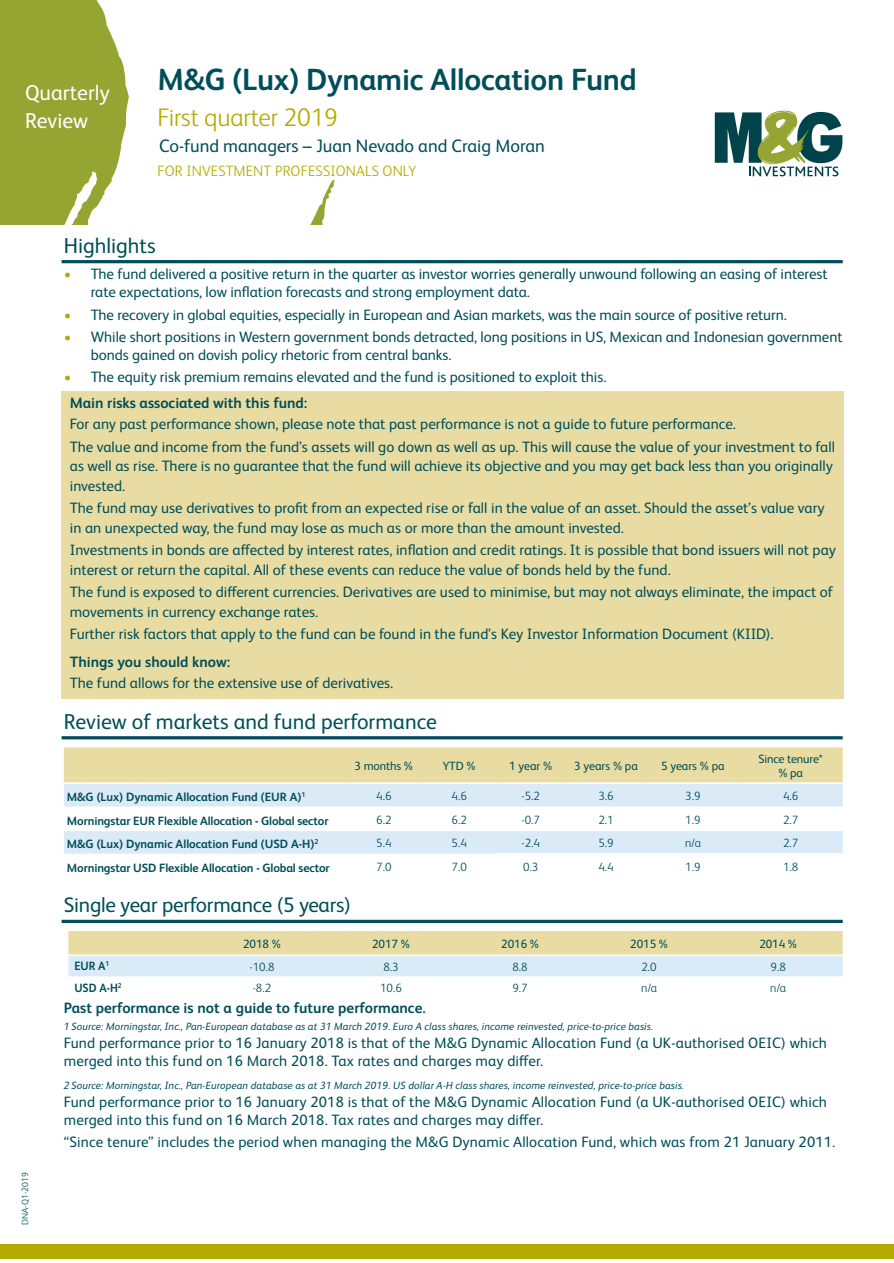
<style>
.page{position:relative;width:894px;height:1263px;background:#fff}
.page>*{position:absolute;margin:0;border:0;box-sizing:border-box;transform-origin:0 0}
.t1{font:700 30.6px "FS Albert Pro";letter-spacing:-.01em;color:#004e59}
.t2{font:300 25.5px "FS Albert Pro";letter-spacing:-.01em;color:#b3ab00}
.Section_header{font:21.6px "FS Albert Pro";color:#004e59}
.t3{font:21.6px/28px "FS Albert Pro";color:#fff}
.Section_header-2{font:21px "FS Albert Pro";letter-spacing:-.01em;color:#004e59}
.t4{font:18px "FS Albert Pro";color:#004e59}
.Body_copy_risk{font:15px/19.5px "FS Albert Pro";color:#004e59}
.Highlights_bullets{font:15px/18px "FS Albert Pro";letter-spacing:-.005em;color:#004e59}
.Footnotes{font:15px/18px "FS Albert Pro";letter-spacing:.01em;color:#004e59}
.Body_header_risk{font:700 15px "FS Albert Pro";color:#004e59}
.Body_copy{font:700 15px "FS Albert Pro";color:#004e59}
.t5{font:300 15px "FS Albert Pro";letter-spacing:.01em;color:#b3ab00}
.Table_fund_names{font:700 12px "FS Albert Pro";letter-spacing:-.01em;color:#004e59}
.t6{font:300 12px "FS Albert Pro";color:#004e59}
.t7{font:12px/14.4px "FS Albert Pro";letter-spacing:-.01em;color:#004e59;text-align:center}
.Table_fund_names-2{font:700 12px "FS Albert Pro";letter-spacing:-.01em;color:#004e59;scale:.95 1}
.Footnotes-2{font:italic 10.5px "FS Albert Pro";letter-spacing:.01em;color:#004e59}
.Body_header_risk-2{font:300 9px "FS Albert Pro";color:#004e59}
.s1{color:#b3ab00}
</style>
<div class="page">
<div style="left:62px;top:391px;width:781px;height:307px;background:#e8dca2"></div>
<hr style="left:62px;top:260px;width:780px;height:3px;background:#004e59">
<hr style="left:62px;top:736px;width:780px;height:3px;background:#004e59">
<svg style="left:62px;top:919px;width:780px;height:4px;background:#317079"></svg>
<div style="left:64px;top:747px;width:778px;height:35px;background:#e8dca2"></div>
<div style="left:64px;top:784px;width:778px;height:22px;background:#dbeaf7"></div>
<svg style="left:64px;top:806px;width:778px;height:48px"></svg>
<hr style="left:496px;top:853px;width:68px;height:1px;background:#fff">
<hr style="left:564px;top:853px;width:83px;height:1px;background:#fff">
<hr style="left:647px;top:853px;width:91px;height:1px;background:#fff">
<hr style="left:738px;top:853px;width:104px;height:1px;background:#fff">
<svg style="left:68px;top:931px;width:774px;height:46px;background:#e2e3ca"></svg>
<hr style="left:68px;top:954px;width:129px;height:2px;background:#fff">
<hr style="left:197px;top:954px;width:129px;height:2px;background:#fff">
<hr style="left:326px;top:954px;width:129px;height:2px;background:#fff">
<hr style="left:455px;top:954px;width:129px;height:2px;background:#fff">
<hr style="left:584px;top:954px;width:129px;height:2px;background:#fff">
<hr style="left:713px;top:954px;width:129px;height:2px;background:#fff">
<svg style="left:0;top:0;width:335px;height:225px"></svg>
<svg style="left:714px;top:111px;width:128px;height:65px"></svg>
<div style="left:0;top:1244px;width:893px;height:14px;background:#b3ab00"></div>
<p class="t3" style="left:25px;top:77px;width:86px">Quarterly<br>Review</p>
<p class="t1" style="left:157px;top:58px;width:481px">M&amp;G (Lux) Dynamic Allocation Fund</p>
<p class="t2" style="left:157px;top:100px;width:182px">First quarter 2019</p>
<p class="t4" style="left:159px;top:133px;width:387px">Co-fund managers – Juan Nevado and Craig Moran</p>
<p class="t5" style="left:157px;top:161px;width:260px">FOR INVESTMENT PROFESSIONALS ONLY</p>
<p class="Body_header_risk-2" style="left:19px;top:1224px;width:54px;rotate:-90deg">DNA-Q1-2019</p>
<p class="Section_header" style="left:64px;top:230px;width:93px">Highlights</p>
<p class="Highlights_bullets" style="left:91px;top:264px;width:738px;text-indent:-27px"><span class="s1">•</span> The fund delivered a positive return in the quarter as investor worries generally unwound following an easing of interest rate expectations, low inflation forecasts and strong employment data.</p>
<p class="Highlights_bullets" style="left:64px;top:304px;width:724px"><span class="s1">•</span> The recovery in global equities, especially in European and Asian markets, was the main source of positive return.</p>
<p class="Highlights_bullets" style="left:91px;top:326px;width:753px;text-indent:-27px"><span class="s1">•</span> While short positions in Western government bonds detracted, long positions in US, Mexican and Indonesian government bonds gained on dovish policy rhetoric from central banks.</p>
<p class="Highlights_bullets" style="left:64px;top:367px;width:544px"><span class="s1">•</span> The equity risk premium remains elevated and the fund is positioned to exploit this.</p>
<p class="Body_header_risk" style="left:70px;top:393px;width:239px">Main risks associated with this fund:</p>
<p class="Body_copy_risk" style="left:70px;top:413px;width:667px">For any past performance shown, please note that past performance is not a guide to future performance.</p>
<p class="Body_copy_risk" style="left:70px;top:436px;width:766px">The value and income from the fund’s assets will go down as well as up. This will cause the value of your investment to fall as well as rise. There is no guarantee that the fund will achieve its objective and you may get back less than you originally invested.</p>
<p class="Body_copy_risk" style="left:70px;top:497px;width:756px">The fund may use derivatives to profit from an expected rise or fall in the value of an asset. Should the asset’s value vary in an unexpected way, the fund may lose as much as or more than the amount invested.</p>
<p class="Body_copy_risk" style="left:70px;top:539px;width:767px">Investments in bonds are affected by interest rates, inflation and credit ratings. It is possible that bond issuers will not pay interest or return the capital. All of these events can reduce the value of bonds held by the fund.</p>
<p class="Body_copy_risk" style="left:70px;top:581px;width:764px">The fund is exposed to different currencies. Derivatives are used to minimise, but may not always eliminate, the impact of movements in currency exchange rates.</p>
<p class="Body_copy_risk" style="left:70px;top:623px;width:705px">Further risk factors that apply to the fund can be found in the fund’s Key Investor Information Document (KIID).</p>
<p class="Body_header_risk" style="left:70px;top:652px;width:162px">Things you should know:</p>
<p class="Body_copy_risk" style="left:70px;top:672px;width:325px">The fund allows for the extensive use of derivatives.</p>
<p class="Section_header" style="left:64px;top:706px;width:374px">Review of markets and fund performance</p>
<p class="t7" style="left:354px;top:757px;width:60px">3 months %</p>
<p class="t7" style="left:442px;top:757px;width:34px">YTD %</p>
<p class="t7" style="left:509px;top:757px;width:45px">1 year %</p>
<p class="t7" style="left:574px;top:757px;width:65px">3 years % pa</p>
<p class="t7" style="left:660px;top:757px;width:65px">5 years % pa</p>
<p class="t7" style="left:758px;top:750px;width:66px">Since tenure* % pa</p>
<p class="Table_fund_names" style="left:67px;top:788px;width:240px">M&amp;G (Lux) Dynamic Allocation Fund (EUR A)<sup>1</sup></p>
<p class="t6" style="left:376px;top:787px;width:17px">4.6</p>
<p class="t6" style="left:451px;top:787px;width:17px">4.6</p>
<p class="t6" style="left:521px;top:788px;width:20px">-5.2</p>
<p class="t6" style="left:598px;top:788px;width:17px">3.6</p>
<p class="t6" style="left:685px;top:788px;width:17px">3.9</p>
<p class="t6" style="left:782px;top:788px;width:17px">4.6</p>
<p class="Table_fund_names" style="left:67px;top:812px;width:263px">Morningstar EUR Flexible Allocation - Global sector</p>
<p class="t6" style="left:376px;top:811px;width:17px">6.2</p>
<p class="t6" style="left:451px;top:811px;width:17px">6.2</p>
<p class="t6" style="left:521px;top:811px;width:20px">-0.7</p>
<p class="t6" style="left:598px;top:811px;width:17px">2.1</p>
<p class="t6" style="left:685px;top:811px;width:17px">1.9</p>
<p class="t6" style="left:782px;top:811px;width:17px">2.7</p>
<p class="Table_fund_names" style="left:67px;top:835px;width:253px">M&amp;G (Lux) Dynamic Allocation Fund (USD A-H)<sup>2</sup></p>
<p class="t6" style="left:376px;top:834px;width:17px">5.4</p>
<p class="t6" style="left:451px;top:834px;width:17px">5.4</p>
<p class="t6" style="left:521px;top:835px;width:20px">-2.4</p>
<p class="t6" style="left:598px;top:835px;width:17px">5.9</p>
<p class="t6" style="left:684px;top:835px;width:17px">n/a</p>
<p class="t6" style="left:782px;top:835px;width:17px">2.7</p>
<p class="Table_fund_names" style="left:67px;top:859px;width:264px">Morningstar USD Flexible Allocation - Global sector</p>
<p class="t6" style="left:376px;top:858px;width:17px">7.0</p>
<p class="t6" style="left:451px;top:858px;width:17px">7.0</p>
<p class="t6" style="left:523px;top:858px;width:17px">0.3</p>
<p class="t6" style="left:598px;top:858px;width:17px">4.4</p>
<p class="t6" style="left:685px;top:858px;width:17px">1.9</p>
<p class="t6" style="left:782px;top:858px;width:17px">1.8</p>
<p class="Section_header-2" style="left:64px;top:890px;width:289px">Single year performance (5 years)</p>
<p class="t7" style="left:243px;top:935px;width:39px">2018 %</p>
<p class="t7" style="left:372px;top:935px;width:39px">2017 %</p>
<p class="t7" style="left:501px;top:935px;width:39px">2016 %</p>
<p class="t7" style="left:630px;top:935px;width:39px">2015 %</p>
<p class="t7" style="left:759px;top:935px;width:39px">2014 %</p>
<p class="Table_fund_names-2" style="left:74px;top:958px;width:38px">EUR A<sup>1</sup></p>
<p class="t6" style="left:249px;top:958px;width:27px">-10.8</p>
<p class="t6" style="left:383px;top:958px;width:17px">8.3</p>
<p class="t6" style="left:512px;top:958px;width:17px">8.8</p>
<p class="t6" style="left:641px;top:958px;width:17px">2.0</p>
<p class="t6" style="left:770px;top:958px;width:17px">9.8</p>
<p class="Table_fund_names-2" style="left:74px;top:979px;width:51px">USD A-H<sup>2</sup></p>
<p class="t6" style="left:252px;top:979px;width:20px">-8.2</p>
<p class="t6" style="left:380px;top:979px;width:23px">10.6</p>
<p class="t6" style="left:512px;top:979px;width:17px">9.7</p>
<p class="t6" style="left:641px;top:979px;width:17px">n/a</p>
<p class="t6" style="left:770px;top:979px;width:17px">n/a</p>
<p class="Body_copy" style="left:64px;top:997px;width:363px">Past performance is not a guide to future performance.</p>
<p class="Footnotes-2" style="left:64px;top:1019px;width:590px">1 Source: Morningstar, Inc., Pan-European database as at 31 March 2019. Euro A class shares, income reinvested, price-to-price basis.</p>
<p class="Footnotes" style="left:64px;top:1032px;width:764px">Fund performance prior to 16 January 2018 is that of the M&amp;G Dynamic Allocation Fund (a UK-authorised OEIC) which merged into this fund on 16 March 2018. Tax rates and charges may differ.</p>
<p class="Footnotes-2" style="left:64px;top:1077px;width:621px">2 Source: Morningstar, Inc., Pan-European database as at 31 March 2019. US dollar A-H class shares, income reinvested, price-to-price basis.</p>
<p class="Footnotes" style="left:64px;top:1091px;width:764px">Fund performance prior to 16 January 2018 is that of the M&amp;G Dynamic Allocation Fund (a UK-authorised OEIC) which merged into this fund on 16 March 2018. Tax rates and charges may differ.</p>
<p class="Footnotes" style="left:64px;top:1132px;width:772px">“Since tenure” includes the period when managing the M&amp;G Dynamic Allocation Fund, which was from 21 January 2011.</p>
</div>
